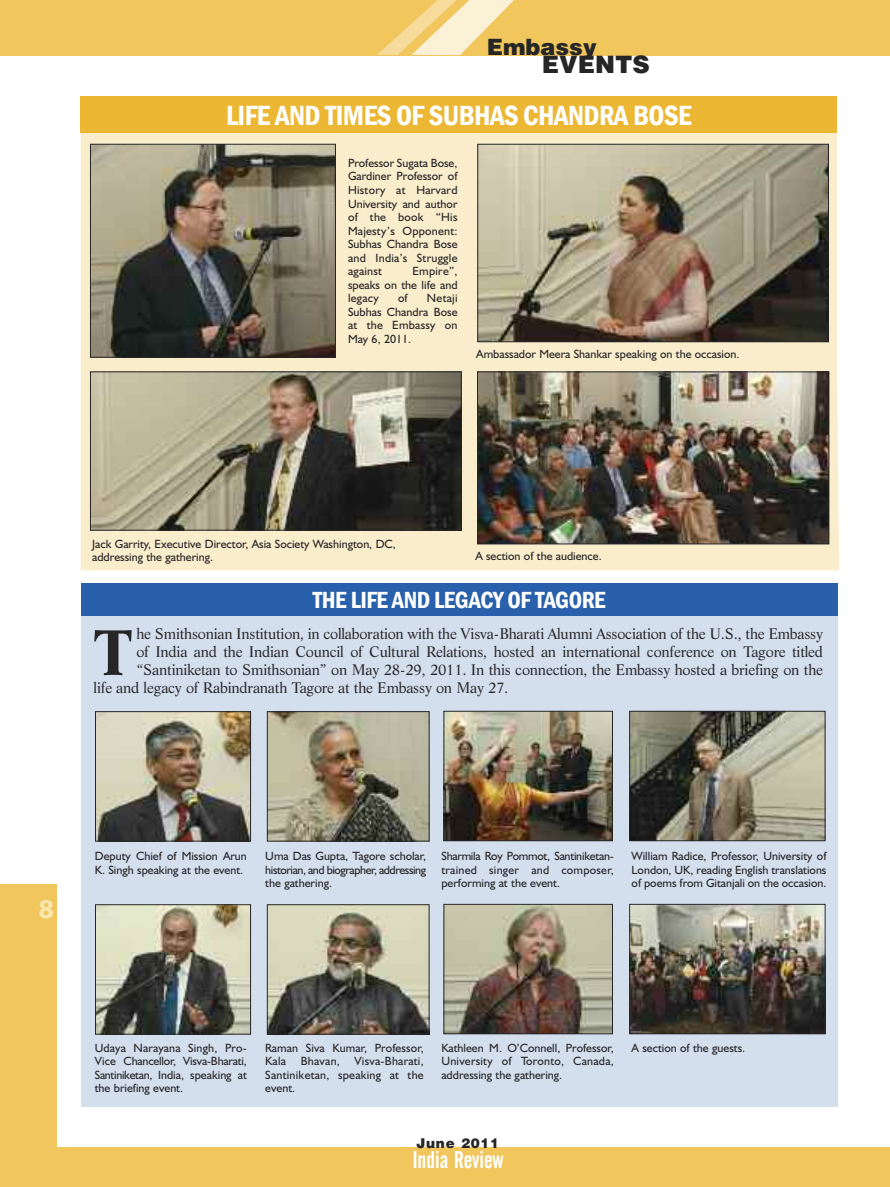
<style>
.page{position:relative;width:890px;height:1187px;background:#fff}
.page>*{position:absolute;margin:0;border:0;box-sizing:border-box;transform-origin:0 0}
.t1{font:700 62.7px "Life BT";color:#272627}
.t2{font:600 condensed 28.5px "Franklin Gothic";letter-spacing:-.02em;color:#fff}
.t3{font:25.5px "Humanist 777 BT Black B";color:#f9e7ad}
.t4{font:600 condensed 24px "Franklin Gothic";letter-spacing:-.02em;color:#fff}
.t5{font:24px "Alternate Gothic No 2 BT";color:#fff}
.t6{font:900 24px "Helvetica";color:#272627}
.t7{font:900 22.5px "Helvetica";color:#272627}
.t8{font:15px "Life BT";letter-spacing:-.015em;color:#272627}
.t9{font:900 13.5px "Helvetica";letter-spacing:.055em;color:#272627}
.t10{font:12px/13.5px "Humanist 521 BT";color:#272627;text-align:justify}
</style>
<div class="page">
<div style="left:0;top:884px;width:56px;height:303px;background:#f0c65d"></div>
<div style="left:81px;top:583px;width:757px;height:524px;background:#d4dfee"></div>
<div style="left:81px;top:133px;width:758px;height:437px;background:#faedcc"></div>
<img style="left:479px;top:146px;width:348px;height:194px">
<div style="left:477px;top:144px;width:352px;height:198px;border:1px solid #272627"></div>
<div style="left:0;top:0;width:890px;height:55px;background:#f0c65d"></div>
<div style="left:0;top:1147px;width:890px;height:40px;background:#f0c65d"></div>
<svg style="left:377px;top:0;width:137px;height:55px"></svg>
<div style="left:81px;top:96px;width:756px;height:37px;background:#ecb834"></div>
<img style="left:92px;top:146px;width:242px;height:209px">
<div style="left:90px;top:144px;width:246px;height:213px;border:1px solid #272627"></div>
<img style="left:92px;top:374px;width:368px;height:154px">
<div style="left:90px;top:372px;width:372px;height:158px;border:1px solid #272627"></div>
<img style="left:479px;top:374px;width:348px;height:168px">
<div style="left:477px;top:372px;width:352px;height:172px;border:1px solid #272627"></div>
<div style="left:81px;top:583px;width:757px;height:32px;background:#2860ab"></div>
<img style="left:97px;top:713px;width:152px;height:126px">
<div style="left:95px;top:711px;width:156px;height:130px;border:1px solid #272627"></div>
<img style="left:446px;top:713px;width:165px;height:126px">
<div style="left:444px;top:711px;width:169px;height:130px;border:1px solid #272627"></div>
<img style="left:631px;top:713px;width:192px;height:126px">
<div style="left:629px;top:711px;width:196px;height:130px;border:1px solid #272627"></div>
<img style="left:269px;top:713px;width:158px;height:126px">
<div style="left:267px;top:711px;width:162px;height:130px;border:1px solid #272627"></div>
<img style="left:97px;top:906px;width:152px;height:126px">
<div style="left:95px;top:904px;width:156px;height:130px;border:1px solid #272627"></div>
<img style="left:446px;top:906px;width:165px;height:126px">
<div style="left:444px;top:904px;width:169px;height:130px;border:1px solid #272627"></div>
<img style="left:631px;top:906px;width:192px;height:126px">
<div style="left:629px;top:904px;width:196px;height:130px;border:1px solid #272627"></div>
<img style="left:269px;top:906px;width:158px;height:126px">
<div style="left:267px;top:904px;width:162px;height:130px;border:1px solid #272627"></div>
<h3 class="t7" style="left:487px;top:34px;width:111px">Embassy</h3>
<h3 class="t6" style="left:542px;top:51px;width:109px">EVENTS</h3>
<h2 class="t2" style="left:226px;top:99px;width:467px">LIFE AND TIMES OF SUBHAS CHANDRA BOSE</h2>
<p class="t10" style="left:348px;top:157px;width:111px">Professor Sugata Bose, Gardiner Professor of History at Harvard University and author of the book “His Majesty’s Opponent:<br>Subhas Chandra Bose and India’s Struggle against</p>
<p class="t10" style="left:348px;top:265px;width:111px;text-indent:64px">Empire”, speaks on the life and legacy</p>
<p class="t10" style="left:398px;top:292px;width:11px">of</p>
<p class="t10" style="left:348px;top:292px;width:111px;text-indent:79px">Netaji Subhas Chandra Bose at the Embassy on May 6, 2011.</p>
<p class="t10" style="left:476px;top:348px;width:265px">Ambassador Meera Shankar speaking on the occasion.</p>
<p class="t10" style="left:92px;top:538px;width:305px">Jack Garrity, Executive Director, Asia Society Washington, DC, addressing the gathering.</p>
<p class="t10" style="left:475px;top:550px;width:128px">A section of the audience.</p>
<h3 class="t4" style="left:313px;top:586px;width:294px">THE LIFE AND LEGACY OF TAGORE</h3>
<h1 class="t1" style="left:94px;top:628px;width:41px">T</h1>
<p class="t8" style="left:136px;top:628px;width:688px">he Smithsonian Institution, in collaboration with the Visva-Bharati Alumni Association of the U.S., the Embassy</p>
<p class="t8" style="left:136px;top:646px;width:688px">of India and the Indian Council of Cultural Relations, hosted an international conference on Tagore titled</p>
<p class="t8" style="left:136px;top:664px;width:688px">“Santiniketan to Smithsonian” on May 28-29, 2011. In this connection, the Embassy hosted a briefing on the</p>
<p class="t8" style="left:94px;top:682px;width:416px">life and legacy of Rabindranath Tagore at the Embassy on May 27.</p>
<h3 class="t3" style="left:39px;top:899px;width:17px">8</h3>
<p class="t10" style="left:95px;top:851px;width:154px">Deputy Chief of Mission Arun<br>K. Singh speaking at the event.</p>
<p class="t10" style="left:265px;top:851px;width:162px">Uma Das Gupta, Tagore scholar, historian, and biographer, addressing the gathering.</p>
<p class="t10" style="left:441px;top:851px;width:174px">Sharmila Roy Pommot, Santiniketan&shy;trained singer and composer, performing at the event.</p>
<p class="t10" style="left:632px;top:851px;width:196px">William Radice, Professor, University of London, UK, reading English translations of poems from Gitanjali on the occasion.</p>
<p class="t10" style="left:95px;top:1042px;width:154px">Udaya Narayana Singh, Pro-Vice Chancellor, Visva-Bharati, Santiniketan, India, speaking at the briefing event.</p>
<p class="t10" style="left:265px;top:1042px;width:160px">Raman Siva Kumar, Professor, Kala Bhavan, Visva-Bharati, Santiniketan, speaking at the event.</p>
<p class="t10" style="left:441px;top:1042px;width:174px">Kathleen M. O’Connell, Professor, University of Toronto, Canada, addressing the gathering.</p>
<p class="t10" style="left:632px;top:1042px;width:115px">A section of the guests.</p>
<p class="t9" style="left:416px;top:1135px;width:84px">June 2011</p>
<h3 class="t5" style="left:412px;top:1151px;width:93px">India Review</h3>
</div>
